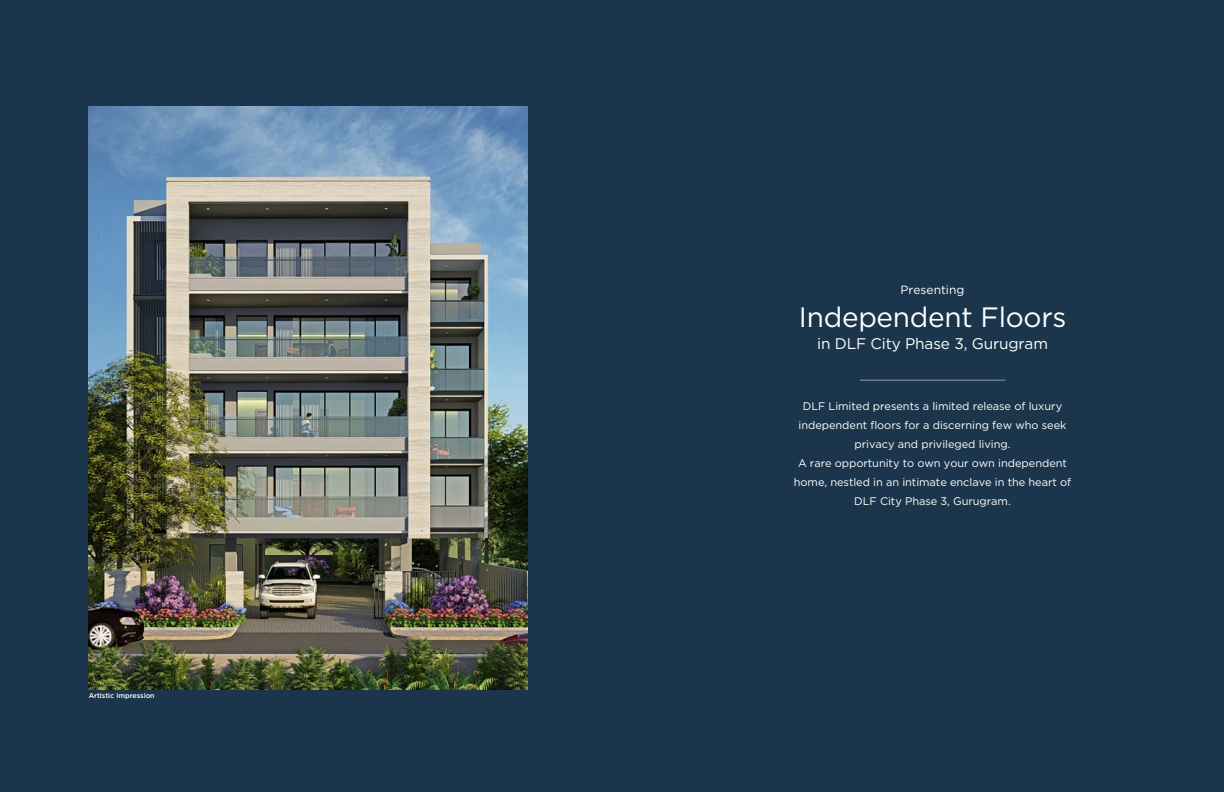
<style>
.page{position:relative;width:1224px;height:792px;background:#1b364c}
.page>*{position:absolute;margin:0;border:0;box-sizing:border-box;transform-origin:0 0}
.t1{font:28px "Gotham";letter-spacing:-.01em;color:#fff}
.t2{font:15.4px "Gotham";letter-spacing:-.01em;color:#fff}
.t3{font:12px "Gotham";color:#fff}
.t4{font:11px/19px "Gotham";letter-spacing:-.005em;color:#fff;text-align:center}
.t5{font:500 7px "Gotham";color:#fff}
</style>
<div class="page">
<svg style="left:859px;top:379px;width:147px;height:1px"></svg>
<img style="left:88px;top:106px;width:440px;height:583px">
<p class="t5" style="left:89px;top:691px;width:67px">Artistic impression</p>
<p class="t3" style="left:901px;top:283px;width:65px">Presenting</p>
<h1 class="t1" style="left:799px;top:302px;width:269px">Independent Floors</h1>
<h2 class="t2" style="left:817px;top:335px;width:232px">in DLF City Phase 3, Gurugram</h2>
<p class="t4" style="left:794px;top:396px;width:279px">DLF Limited presents a limited release of luxury independent floors for a discerning few who seek privacy and privileged living.<br>A rare opportunity to own your own independent home, nestled in an intimate enclave in the heart of DLF City Phase 3, Gurugram.</p>
</div>
